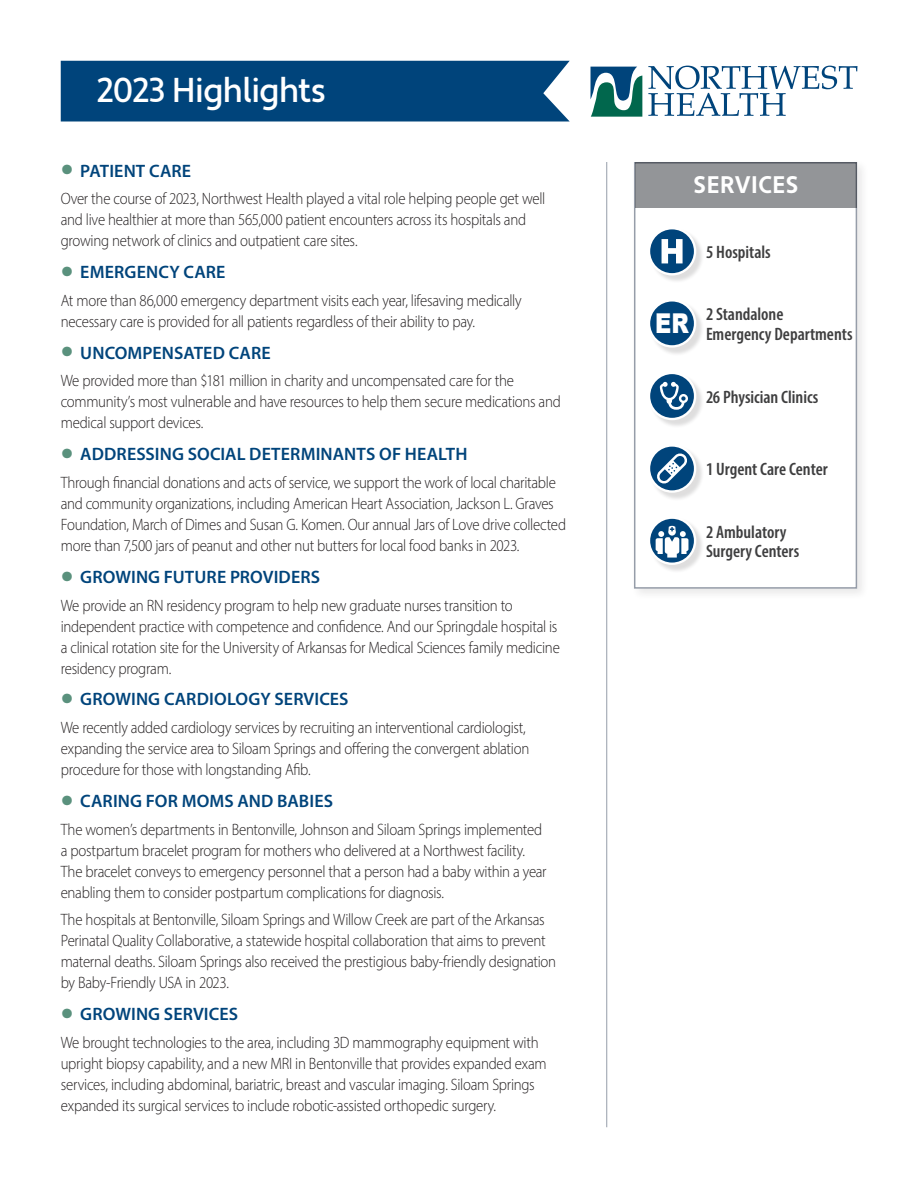
<style>
.page{position:relative;width:918px;height:1188px;background:#fff}
.page>*{position:absolute;margin:0;border:0;box-sizing:border-box;transform-origin:0 0}
.t1{font:500 34.5px "Apertura";letter-spacing:-.025em;color:#fff;scale:.95 1}
.t2{font:900 27.3px "Arial";color:#fff;scale:.82 1}
.t3{font:700 24px "Apertura";letter-spacing:.03em;color:#fff;scale:.95 1}
.t4{font:600 18px "Myriad Pro";letter-spacing:.005em;color:#00447b}
.t5{font:600 condensed 18px/19.5px "Myriad Pro";color:#3e3e3f}
.t6{font:300 16.5px/21px "Myriad Pro";letter-spacing:-.02em;color:#231f20;scale:.9 1}
.s1{font-size:40.5px;color:#5a917d}
</style>
<div class="page">
<div style="left:61px;top:61px;width:509px;height:61px;background:#00447b"></div>
<hr style="left:606px;top:162px;width:1px;height:965px;background:#969da9">
<div style="left:631px;top:159px;width:239px;height:442px;background:#231f20;opacity:.1"></div>
<div style="left:634px;top:162px;width:223px;height:427px;background:#fff;border:2px solid #969da9"></div>
<div style="left:635px;top:162px;width:222px;height:45px;background:#939598"></div>
<div style="left:649px;top:228px;width:55px;height:56px;background:#231f20;opacity:.15"></div>
<svg style="left:649px;top:228px;width:47px;height:48px"></svg>
<div style="left:649px;top:300px;width:55px;height:56px;background:#231f20;opacity:.15"></div>
<svg style="left:649px;top:300px;width:47px;height:48px"></svg>
<div style="left:649px;top:373px;width:55px;height:55px;background:#231f20;opacity:.15"></div>
<svg style="left:649px;top:373px;width:47px;height:47px"></svg>
<div style="left:649px;top:445px;width:55px;height:56px;background:#231f20;opacity:.15"></div>
<svg style="left:649px;top:445px;width:47px;height:48px"></svg>
<div style="left:649px;top:517px;width:55px;height:56px;background:#231f20;opacity:.15"></div>
<svg style="left:649px;top:517px;width:47px;height:48px"></svg>
<svg style="left:591px;top:67px;width:51px;height:50px"></svg>
<svg style="left:648px;top:66px;width:210px;height:50px"></svg>
<p class="t1" style="left:96px;top:69px;width:244px">2023 Highlights</p>
<p class="t4" style="left:61px;top:159px;width:132px"><span class="s1">•</span> PATIENT CARE</p>
<p class="t6" style="left:61px;top:188px;width:540px">Over the course of 2023, Northwest Health played a vital role helping people get well and live healthier at more than 565,000 patient encounters across its hospitals and growing network of clinics and outpatient care sites.</p>
<p class="t4" style="left:61px;top:261px;width:166px"><span class="s1">•</span> EMERGENCY CARE</p>
<p class="t6" style="left:61px;top:290px;width:514px">At more than 86,000 emergency department visits each year, lifesaving medically necessary care is provided for all patients regardless of their ability to pay.</p>
<p class="t4" style="left:61px;top:341px;width:212px"><span class="s1">•</span> UNCOMPENSATED CARE</p>
<p class="t6" style="left:61px;top:370px;width:557px">We provided more than $181 million in charity and uncompensated care for the community’s most vulnerable and have resources to help them secure medications and medical support devices.</p>
<p class="t4" style="left:61px;top:443px;width:408px"><span class="s1">•</span> ADDRESSING SOCIAL DETERMINANTS OF HEALTH</p>
<p class="t6" style="left:61px;top:472px;width:563px">Through financial donations and acts of service, we support the work of local charitable and community organizations, including American Heart Association, Jackson L. Graves Foundation, March of Dimes and Susan G. Komen. Our annual Jars of Love drive collected more than 7,500 jars of peanut and other nut butters for local food banks in 2023.</p>
<p class="t4" style="left:61px;top:565px;width:261px"><span class="s1">•</span> GROWING FUTURE PROVIDERS</p>
<p class="t6" style="left:61px;top:594px;width:556px">We provide an RN residency program to help new graduate nurses transition to independent practice with competence and confidence. And our Springdale hospital is a clinical rotation site for the University of Arkansas for Medical Sciences family medicine residency program.</p>
<p class="t4" style="left:61px;top:688px;width:289px"><span class="s1">•</span> GROWING CARDIOLOGY SERVICES</p>
<p class="t6" style="left:61px;top:717px;width:522px">We recently added cardiology services by recruiting an interventional cardiologist, expanding the service area to Siloam Springs and offering the convergent ablation procedure for those with longstanding Afib.</p>
<p class="t4" style="left:61px;top:789px;width:274px"><span class="s1">•</span> CARING FOR MOMS AND BABIES</p>
<p class="t6" style="left:61px;top:818px;width:541px">The women’s departments in Bentonville, Johnson and Siloam Springs implemented a postpartum bracelet program for mothers who delivered at a Northwest facility.<br>The bracelet conveys to emergency personnel that a person had a baby within a year enabling them to consider postpartum complications for diagnosis.</p>
<p class="t6" style="left:61px;top:909px;width:552px">The hospitals at Bentonville, Siloam Springs and Willow Creek are part of the Arkansas Perinatal Quality Collaborative, a statewide hospital collaboration that aims to prevent maternal deaths. Siloam Springs also received the prestigious baby-friendly designation by Baby-Friendly USA in 2023.</p>
<p class="t4" style="left:61px;top:1003px;width:179px"><span class="s1">•</span> GROWING SERVICES</p>
<p class="t6" style="left:61px;top:1032px;width:541px">We brought technologies to the area, including 3D mammography equipment with upright biopsy capability, and a new MRI in Bentonville that provides expanded exam services, including abdominal, bariatric, breast and vascular imaging. Siloam Springs expanded its surgical services to include robotic-assisted orthopedic surgery.</p>
<p class="t3" style="left:693px;top:170px;width:112px">SERVICES</p>
<p class="t5" style="left:706px;top:242px;width:66px">5 Hospitals</p>
<h2 class="t2" style="left:655px;top:304px;width:42px">ER</h2>
<p class="t5" style="left:706px;top:304px;width:148px">2 Standalone<br>Emergency Departments</p>
<p class="t5" style="left:706px;top:387px;width:114px">26 Physician Clinics</p>
<p class="t5" style="left:706px;top:459px;width:123px">1 Urgent Care Center</p>
<p class="t5" style="left:706px;top:522px;width:95px">2 Ambulatory<br>Surgery Centers</p>
</div>
